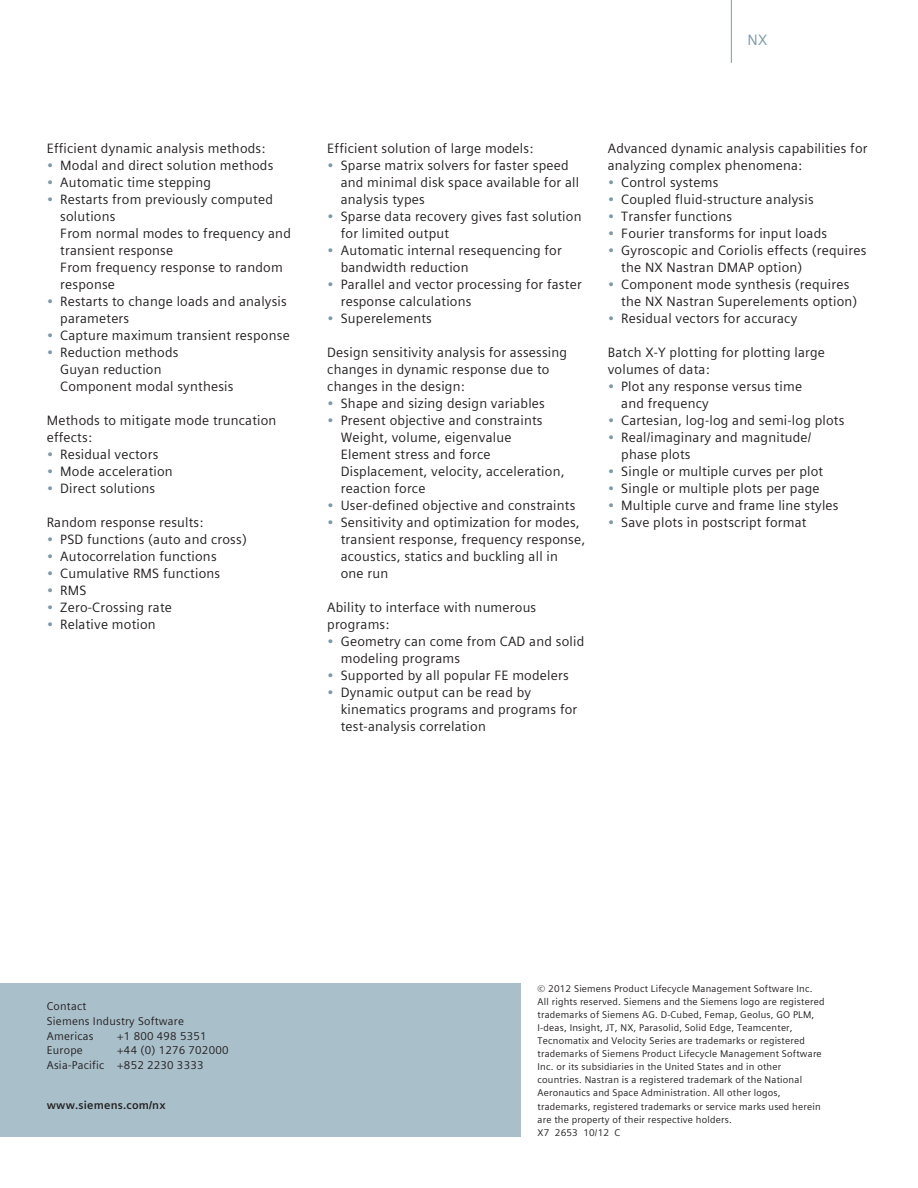
<style>
.page{position:relative;width:918px;height:1188px;background:#fff}
.page>*{position:absolute;margin:0;border:0;box-sizing:border-box;transform-origin:0 0}
.t1{font:15px "Siemens Sans Global";color:#7b99a9}
.t2{font:13.5px/17px "Siemens Sans Global";letter-spacing:.015em;color:#231f20}
.t3{font:11.25px/14.9px "Siemens Sans Global";letter-spacing:.02em;color:#231f20}
.t4{font:700 11.25px "Siemens Sans Global";letter-spacing:.015em;color:#231f20}
.t5{font:9.75px/13px "Siemens Sans Global";letter-spacing:.02em;color:#231f20}
.s1{color:#7b99a9}
</style>
<div class="page">
<div style="left:0;top:984px;width:521px;height:153px;background:#a9bfca"></div>
<hr style="left:731px;top:0;width:1px;height:63px;background:#7b99a9">
<p class="t1" style="left:748px;top:29px;width:21px">NX</p>
<p class="t2" style="left:47px;top:140px;width:220px">Efficient dynamic analysis methods:</p>
<p class="t2" style="left:47px;top:157px;width:228px"><span class="s1">•</span> Modal and direct solution methods</p>
<p class="t2" style="left:47px;top:174px;width:166px"><span class="s1">•</span> Automatic time stepping</p>
<p class="t2" style="left:60px;top:191px;width:232px;text-indent:-13px"><span class="s1">•</span> Restarts from previously computed solutions<br>From normal modes to frequency and transient response<br>From frequency response to random response</p>
<p class="t2" style="left:60px;top:293px;width:228px;text-indent:-13px"><span class="s1">•</span> Restarts to change loads and analysis parameters</p>
<p class="t2" style="left:47px;top:327px;width:245px"><span class="s1">•</span> Capture maximum transient response</p>
<p class="t2" style="left:60px;top:344px;width:175px;text-indent:-13px"><span class="s1">•</span> Reduction methods<br>Guyan reduction<br>Component modal synthesis</p>
<p class="t2" style="left:47px;top:412px;width:231px">Methods to mitigate mode truncation effects:</p>
<p class="t2" style="left:47px;top:446px;width:113px"><span class="s1">•</span> Residual vectors</p>
<p class="t2" style="left:47px;top:463px;width:128px"><span class="s1">•</span> Mode acceleration</p>
<p class="t2" style="left:47px;top:480px;width:110px"><span class="s1">•</span> Direct solutions</p>
<p class="t2" style="left:47px;top:514px;width:158px">Random response results:</p>
<p class="t2" style="left:47px;top:531px;width:202px"><span class="s1">•</span> PSD functions (auto and cross)</p>
<p class="t2" style="left:47px;top:548px;width:171px"><span class="s1">•</span> Autocorrelation functions</p>
<p class="t2" style="left:47px;top:565px;width:175px"><span class="s1">•</span> Cumulative RMS functions</p>
<p class="t2" style="left:47px;top:582px;width:41px"><span class="s1">•</span> RMS</p>
<p class="t2" style="left:47px;top:599px;width:127px"><span class="s1">•</span> Zero-Crossing rate</p>
<p class="t2" style="left:47px;top:616px;width:110px"><span class="s1">•</span> Relative motion</p>
<p class="t2" style="left:327px;top:140px;width:208px">Efficient solution of large models:</p>
<p class="t2" style="left:341px;top:157px;width:240px;text-indent:-14px"><span class="s1">•</span> Sparse matrix solvers for faster speed and minimal disk space available for all analysis types</p>
<p class="t2" style="left:341px;top:208px;width:242px;text-indent:-14px"><span class="s1">•</span> Sparse data recovery gives fast solution for limited output</p>
<p class="t2" style="left:341px;top:242px;width:223px;text-indent:-14px"><span class="s1">•</span> Automatic internal resequencing for bandwidth reduction</p>
<p class="t2" style="left:341px;top:276px;width:242px;text-indent:-14px"><span class="s1">•</span> Parallel and vector processing for faster response calculations</p>
<p class="t2" style="left:327px;top:310px;width:106px"><span class="s1">•</span> Superelements</p>
<p class="t2" style="left:327px;top:344px;width:241px">Design sensitivity analysis for assessing changes in dynamic response due to changes in the design:</p>
<p class="t2" style="left:327px;top:395px;width:219px"><span class="s1">•</span> Shape and sizing design variables</p>
<p class="t2" style="left:341px;top:412px;width:225px;text-indent:-14px"><span class="s1">•</span> Present objective and constraints<br>Weight, volume, eigenvalue<br>Element stress and force<br>Displacement, velocity, acceleration, reaction force</p>
<p class="t2" style="left:327px;top:497px;width:250px"><span class="s1">•</span> User-defined objective and constraints</p>
<p class="t2" style="left:341px;top:514px;width:246px;text-indent:-14px"><span class="s1">•</span> Sensitivity and optimization for modes, transient response, frequency response, acoustics, statics and buckling all in<br>one run</p>
<p class="t2" style="left:327px;top:599px;width:211px">Ability to interface with numerous programs:</p>
<p class="t2" style="left:341px;top:633px;width:245px;text-indent:-14px"><span class="s1">•</span> Geometry can come from CAD and solid modeling programs</p>
<p class="t2" style="left:327px;top:667px;width:243px"><span class="s1">•</span> Supported by all popular FE modelers</p>
<p class="t2" style="left:341px;top:684px;width:238px;text-indent:-14px"><span class="s1">•</span> Dynamic output can be read by kinematics programs and programs for test-analysis correlation</p>
<p class="t2" style="left:608px;top:140px;width:261px">Advanced dynamic analysis capabilities for analyzing complex phenomena:</p>
<p class="t2" style="left:608px;top:174px;width:112px"><span class="s1">•</span> Control systems</p>
<p class="t2" style="left:608px;top:191px;width:208px"><span class="s1">•</span> Coupled fluid-structure analysis</p>
<p class="t2" style="left:608px;top:208px;width:126px"><span class="s1">•</span> Transfer functions</p>
<p class="t2" style="left:608px;top:225px;width:221px"><span class="s1">•</span> Fourier transforms for input loads</p>
<p class="t2" style="left:621px;top:242px;width:247px;text-indent:-14px"><span class="s1">•</span> Gyroscopic and Coriolis effects (requires the NX Nastran DMAP option)</p>
<p class="t2" style="left:621px;top:276px;width:238px;text-indent:-14px"><span class="s1">•</span> Component mode synthesis (requires the NX Nastran Superelements option)</p>
<p class="t2" style="left:608px;top:310px;width:191px"><span class="s1">•</span> Residual vectors for accuracy</p>
<p class="t2" style="left:608px;top:344px;width:219px">Batch X-Y plotting for plotting large volumes of data:</p>
<p class="t2" style="left:621px;top:378px;width:182px;text-indent:-14px"><span class="s1">•</span> Plot any response versus time and frequency</p>
<p class="t2" style="left:608px;top:412px;width:238px"><span class="s1">•</span> Cartesian, log-log and semi-log plots</p>
<p class="t2" style="left:621px;top:429px;width:192px;text-indent:-14px"><span class="s1">•</span> Real/imaginary and magnitude/ phase plots</p>
<p class="t2" style="left:608px;top:463px;width:217px"><span class="s1">•</span> Single or multiple curves per plot</p>
<p class="t2" style="left:608px;top:480px;width:214px"><span class="s1">•</span> Single or multiple plots per page</p>
<p class="t2" style="left:608px;top:497px;width:232px"><span class="s1">•</span> Multiple curve and frame line styles</p>
<p class="t2" style="left:608px;top:514px;width:200px"><span class="s1">•</span> Save plots in postscript format</p>
<p class="t3" style="left:47px;top:999px;width:139px">Contact<br>Siemens Industry Software<br>Americas</p>
<p class="t3" style="left:117px;top:1028px;width:91px">+1 800 498 5351</p>
<p class="t3" style="left:47px;top:1043px;width:183px;text-indent:71px">+44 (0) 1276 702000<br>Asia-Pacific +852 2230 3333</p>
<p class="t3" style="left:47px;top:1043px;width:38px">Europe</p>
<p class="t4" style="left:47px;top:1097px;width:120px">www.siemens.com/nx</p>
<p class="t5" style="left:538px;top:982px;width:288px">© 2012 Siemens Product Lifecycle Management Software Inc.<br>All rights reserved. Siemens and the Siemens logo are registered trademarks of Siemens AG. D-Cubed, Femap, Geolus, GO PLM, I-deas, Insight, JT, NX, Parasolid, Solid Edge, Teamcenter, Tecnomatix and Velocity Series are trademarks or registered trademarks of Siemens Product Lifecycle Management Software Inc. or its subsidiaries in the United States and in other countries. Nastran is a registered trademark of the National Aeronautics and Space Administration. All other logos, trademarks, registered trademarks or service marks used herein are the property of their respective holders.<br>X7 2653 10/12 C</p>
</div>
